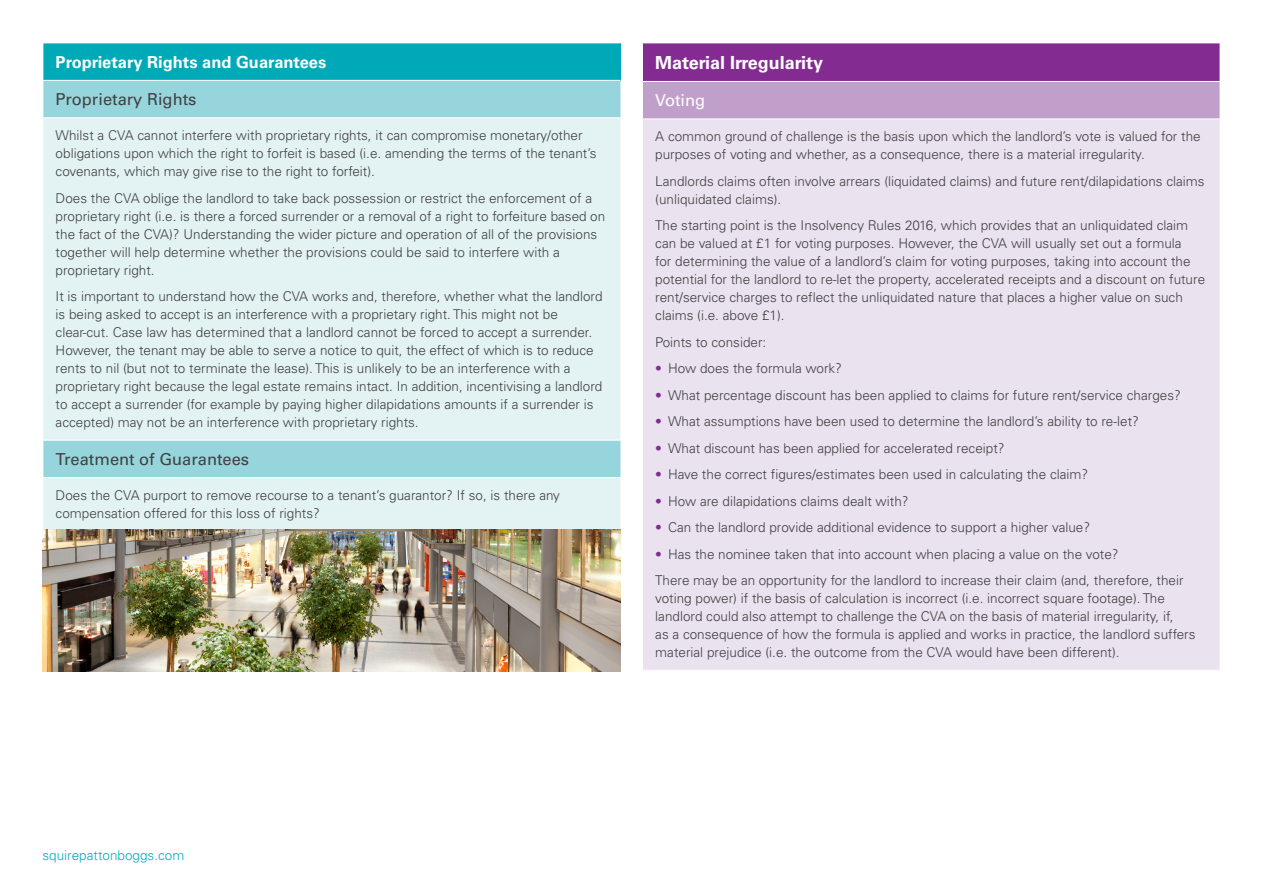
<style>
.page{position:relative;width:1263px;height:893px;background:#fff}
.page>*{position:absolute;margin:0;border:0;box-sizing:border-box;transform-origin:0 0}
.t1{font:700 18px "Univers LTCYR 65";color:#fff}
.t2{font:16.5px "Univers LTCYR 55 Roman";color:#414042}
.t3{font:700 16.5px "Univers LTCYR 65";color:#fff}
.t4{font:16.5px "Univers LTCYR 55 Roman";color:#fff}
.t5{font:300 13.5px/18px "Univers LTCYR 45";color:#414042}
.t6{font:300 13.5px "Univers LTCYR 45";color:#00afbc}
.s1{color:#842b91}
</style>
<div class="page">
<div style="left:43px;top:43px;width:577px;height:37px;background:#00a9b7"></div>
<div style="left:44px;top:81px;width:576px;height:36px;background:#96d5dc"></div>
<svg style="left:44px;top:118px;width:576px;height:411px;background:#dcf0f1"></svg>
<hr style="left:43px;top:43px;width:577px;height:1px;background:#fff">
<hr style="left:43px;top:43px;width:1px;height:37px;background:#fff">
<hr style="left:43px;top:440px;width:577px;height:1px;background:#fff">
<hr style="left:43px;top:477px;width:577px;height:1px;background:#fff">
<div style="left:642px;top:43px;width:578px;height:38px;background:#842b91"></div>
<div style="left:642px;top:81px;width:578px;height:38px;background:#c09fcb"></div>
<div style="left:642px;top:119px;width:578px;height:551px;background:#ebe2f0"></div>
<hr style="left:642px;top:43px;width:578px;height:1px;background:#fff">
<hr style="left:642px;top:43px;width:1px;height:38px;background:#fff">
<hr style="left:642px;top:81px;width:578px;height:1px;background:#fff">
<hr style="left:642px;top:82px;width:1px;height:37px;background:#fff">
<hr style="left:642px;top:119px;width:578px;height:1px;background:#fff">
<hr style="left:642px;top:119px;width:1px;height:551px;background:#fff">
<img style="left:43px;top:529px;width:577px;height:143px">
<p class="t3" style="left:56px;top:50px;width:272px">Proprietary Rights and Guarantees</p>
<p class="t2" style="left:56px;top:88px;width:142px">Proprietary Rights</p>
<p class="t5" style="left:56px;top:126px;width:542px">Whilst a CVA cannot interfere with proprietary rights, it can compromise monetary/other obligations upon which the right to forfeit is based (i.e. amending the terms of the tenant’s covenants, which may give rise to the right to forfeit).</p>
<p class="t5" style="left:56px;top:189px;width:551px">Does the CVA oblige the landlord to take back possession or restrict the enforcement of a proprietary right (i.e. is there a forced surrender or a removal of a right to forfeiture based on the fact of the CVA)? Understanding the wider picture and operation of all of the provisions together will help determine whether the provisions could be said to interfere with a proprietary right.</p>
<p class="t5" style="left:56px;top:287px;width:548px">It is important to understand how the CVA works and, therefore, whether what the landlord is being asked to accept is an interference with a proprietary right. This might not be clear-cut. Case law has determined that a landlord cannot be forced to accept a surrender.<br>However, the tenant may be able to serve a notice to quit, the effect of which is to reduce rents to nil (but not to terminate the lease). This is unlikely to be an interference with a proprietary right because the legal estate remains intact. In addition, incentivising a landlord to accept a surrender (for example by paying higher dilapidations amounts if a surrender is accepted) may not be an interference with proprietary rights.</p>
<p class="t2" style="left:56px;top:448px;width:195px">Treatment of Guarantees</p>
<p class="t5" style="left:56px;top:486px;width:506px">Does the CVA purport to remove recourse to a tenant’s guarantor? If so, is there any compensation offered for this loss of rights?</p>
<h1 class="t1" style="left:655px;top:50px;width:170px">Material Irregularity</h1>
<p class="t4" style="left:655px;top:89px;width:52px">Voting</p>
<p class="t5" style="left:655px;top:127px;width:547px">A common ground of challenge is the basis upon which the landlord’s vote is valued for the purposes of voting and whether, as a consequence, there is a material irregularity.</p>
<p class="t5" style="left:655px;top:172px;width:551px">Landlords claims often involve arrears (liquidated claims) and future rent/dilapidations claims (unliquidated claims).</p>
<p class="t5" style="left:655px;top:216px;width:551px">The starting point is the Insolvency Rules 2016, which provides that an unliquidated claim can be valued at £1 for voting purposes. However, the CVA will usually set out a formula<br>for determining the value of a landlord’s claim for voting purposes, taking into account the potential for the landlord to re-let the property, accelerated receipts and a discount on future rent/service charges to reflect the unliquidated nature that places a higher value on such claims (i.e. above £1).</p>
<p class="t5" style="left:655px;top:333px;width:113px">Points to consider:</p>
<p class="t5" style="left:655px;top:359px;width:188px"><span class="s1">•</span> How does the formula work?</p>
<p class="t5" style="left:655px;top:386px;width:527px"><span class="s1">•</span> What percentage discount has been applied to claims for future rent/service charges?</p>
<p class="t5" style="left:655px;top:412px;width:485px"><span class="s1">•</span> What assumptions have been used to determine the landlord’s ability to re-let?</p>
<p class="t5" style="left:655px;top:439px;width:351px"><span class="s1">•</span> What discount has been applied for accelerated receipt?</p>
<p class="t5" style="left:655px;top:465px;width:434px"><span class="s1">•</span> Have the correct figures/estimates been used in calculating the claim?</p>
<p class="t5" style="left:655px;top:492px;width:255px"><span class="s1">•</span> How are dilapidations claims dealt with?</p>
<p class="t5" style="left:655px;top:518px;width:436px"><span class="s1">•</span> Can the landlord provide additional evidence to support a higher value?</p>
<p class="t5" style="left:655px;top:540px;width:530px;line-height:26.5px"><span class="s1">•</span> Has the nominee taken that into account when placing a value on the vote?<br>There may be an opportunity for the landlord to increase their claim (and, therefore, their</p>
<p class="t5" style="left:655px;top:589px;width:542px">voting power) if the basis of calculation is incorrect (i.e. incorrect square footage). The landlord could also attempt to challenge the CVA on the basis of material irregularity, if,<br>as a consequence of how the formula is applied and works in practice, the landlord suffers material prejudice (i.e. the outcome from the CVA would have been different).</p>
<p class="t6" style="left:43px;top:847px;width:143px">squirepattonboggs.com</p>
</div>
